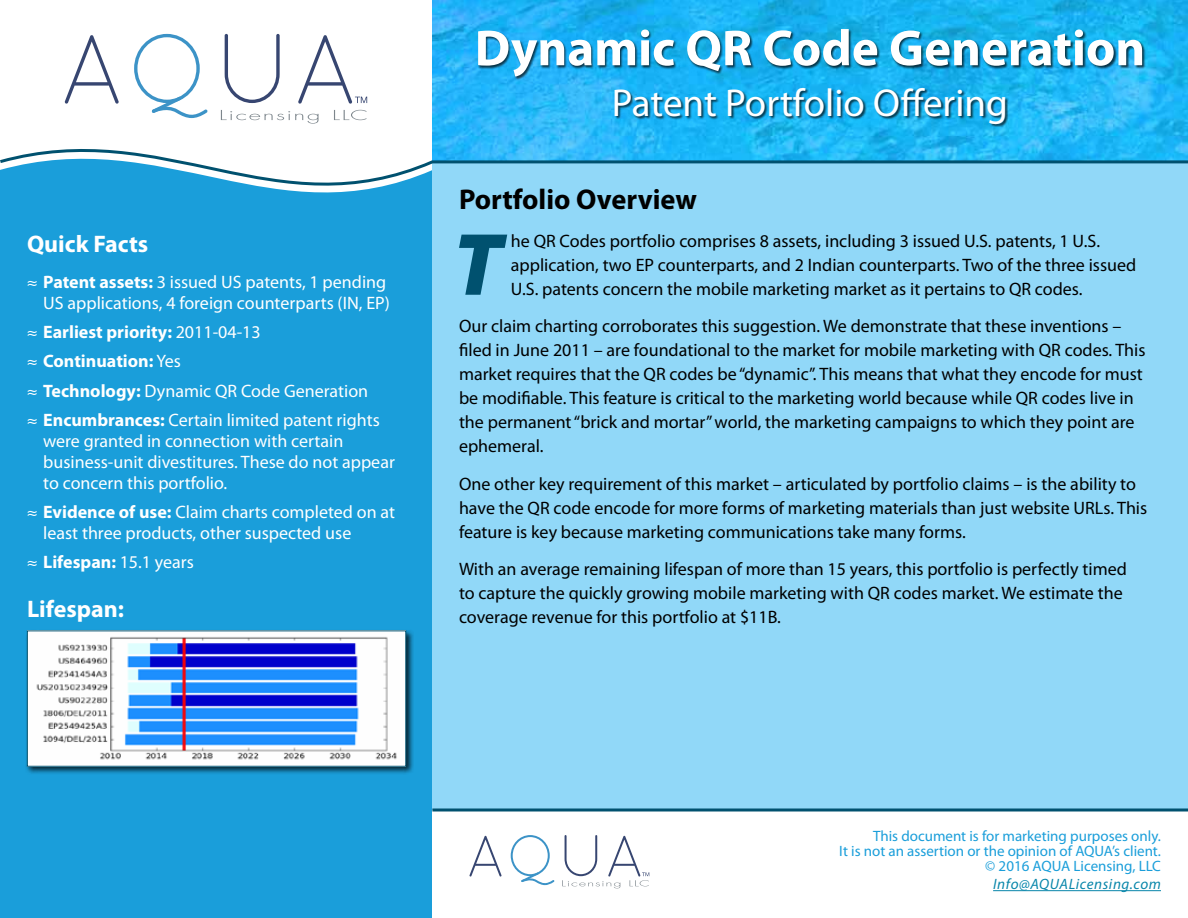
<style>
.page{position:relative;width:1188px;height:918px;background:#fff}
.page>*{position:absolute;margin:0;border:0;box-sizing:border-box;transform-origin:0 0}
.t1{font:italic 900 89.25px "Myriad Pro";color:#00516f}
.t2{font:700 51px "Myriad Pro";color:#fff}
.t3{font:39px "Myriad Pro";color:#fff}
.t4{font:700 28.65px "Myriad Pro";color:#000}
.t5{font:700 24px "Myriad Pro";color:#fff}
.t6{font:18px/24px "Myriad Pro";color:#000}
.t7{font:18px/21px "Myriad Pro";color:#fff}
.t8{font:700 18px "Myriad Pro";color:#fff}
.t9{font:15px/15px "Myriad Pro";color:#1a9eda;text-align:right}
.t10{font:italic 15px "Myriad Pro";letter-spacing:.04em;color:#0886aa}
.s1{font-family:"Minion Pro";font-weight:700}
.s2{font-weight:700}
.s3{font-family:"Minion Pro"}
.s4{font-weight:400}
</style>
<div class="page">
<img style="left:432px;top:0;width:756px;height:116px">
<div style="left:432px;top:162px;width:756px;height:648px;background:#91d8f8"></div>
<div style="left:0;top:230px;width:432px;height:688px;background:#1a9eda"></div>
<svg style="left:0;top:116px;width:1188px;height:114px"></svg>
<svg style="left:432px;top:808px;width:756px;height:4px;background:#317791"></svg>
<svg style="left:65px;top:35px;width:54px;height:69px"></svg>
<svg style="left:225px;top:34px;width:55px;height:69px"></svg>
<svg style="left:134px;top:34px;width:74px;height:84px"></svg>
<svg style="left:298px;top:35px;width:69px;height:69px"></svg>
<svg style="left:221px;top:110px;width:98px;height:14px"></svg>
<svg style="left:334px;top:110px;width:32px;height:10px"></svg>
<svg style="left:470px;top:836px;width:32px;height:41px"></svg>
<svg style="left:511px;top:835px;width:43px;height:50px"></svg>
<svg style="left:562px;top:835px;width:87px;height:53px"></svg>
<hr style="left:993px;top:890px;width:168px;height:1px;background:#0886aa">
<div style="left:479px;top:30px;width:667px;height:97px;background:#000;opacity:.7"></div>
<div style="left:26px;top:629px;width:388px;height:145px;background:#000;opacity:.75"></div>
<img style="left:29px;top:633px;width:375px;height:131px">
<h3 class="t5" style="left:27px;top:229px;width:123px">Quick Facts</h3>
<p class="t7" style="left:27px;top:271px;width:364px;text-align:right"><span class="s1">≈</span> <span class="s2">Patent assets:</span> 3 issued US patents, 1 pending<br>US applications, 4 foreign counterparts (IN, EP)</p>
<p class="t7" style="left:27px;top:317px;width:354px;line-height:29.1px"><span class="s1">≈</span> <span class="s2">Earliest priority:</span> 2011-04-13<br><span class="s1">≈</span> <span class="s2">Continuation:</span> Yes<br><span class="s1">≈</span> <span class="s2">Technology:</span> Dynamic QR Code Generation <span class="s1">≈</span> <span class="s2">Encumbrances:</span> Certain limited patent rights</p>
<p class="t7" style="left:43px;top:430px;width:353px">were granted in connection with certain business-unit divestitures. These do not appear to concern this portfolio.</p>
<p class="t7" style="left:43px;top:501px;width:353px;text-indent:-16px"><span class="s1">≈</span> <span class="s2">Evidence of use:</span> Claim charts completed on at least three products, other suspected use</p>
<p class="t8" style="left:27px;top:550px;width:168px"><span class="s3">≈</span> Lifespan: <span class="s4">15.1 years</span></p>
<h3 class="t5" style="left:27px;top:594px;width:99px">Lifespan:</h3>
<h2 class="t2" style="left:475px;top:15px;width:672px">Dynamic QR Code Generation</h2>
<h3 class="t3" style="left:612px;top:79px;width:398px">Patent Portfolio Offering</h3>
<h3 class="t4" style="left:459px;top:181px;width:239px">Portfolio Overview</h3>
<h1 class="t1" style="left:453px;top:205px;width:51px">T</h1>
<p class="t6" style="left:511px;top:228px;width:627px">he QR Codes portfolio comprises 8 assets, including 3 issued U.S. patents, 1 U.S. application, two EP counterparts, and 2 Indian counterparts. Two of the three issued<br>U.S. patents concern the mobile marketing market as it pertains to QR codes.</p>
<p class="t6" style="left:459px;top:314px;width:688px">Our claim charting corroborates this suggestion. We demonstrate that these inventions – filed in June 2011 – are foundational to the market for mobile marketing with QR codes. This market requires that the QR codes be “dynamic”. This means that what they encode for must be modifiable. This feature is critical to the marketing world because while QR codes live in the permanent “brick and mortar” world, the marketing campaigns to which they point are ephemeral.</p>
<p class="t6" style="left:459px;top:471px;width:690px">One other key requirement of this market – articulated by portfolio claims – is the ability to have the QR code encode for more forms of marketing materials than just website URLs. This feature is key because marketing communications take many forms.</p>
<p class="t6" style="left:459px;top:557px;width:669px">With an average remaining lifespan of more than 15 years, this portfolio is perfectly timed to capture the quickly growing mobile marketing with QR codes market. We estimate the coverage revenue for this portfolio at $11B.</p>
<p class="t9" style="left:839px;top:828px;width:323px">This document is for marketing purposes only.<br>It is not an assertion or the opinion of AQUA’s client. © 2016 AQUA Licensing, LLC</p>
<p class="t10" style="left:993px;top:875px;width:169px">Info@AQUALicensing.com</p>
</div>
